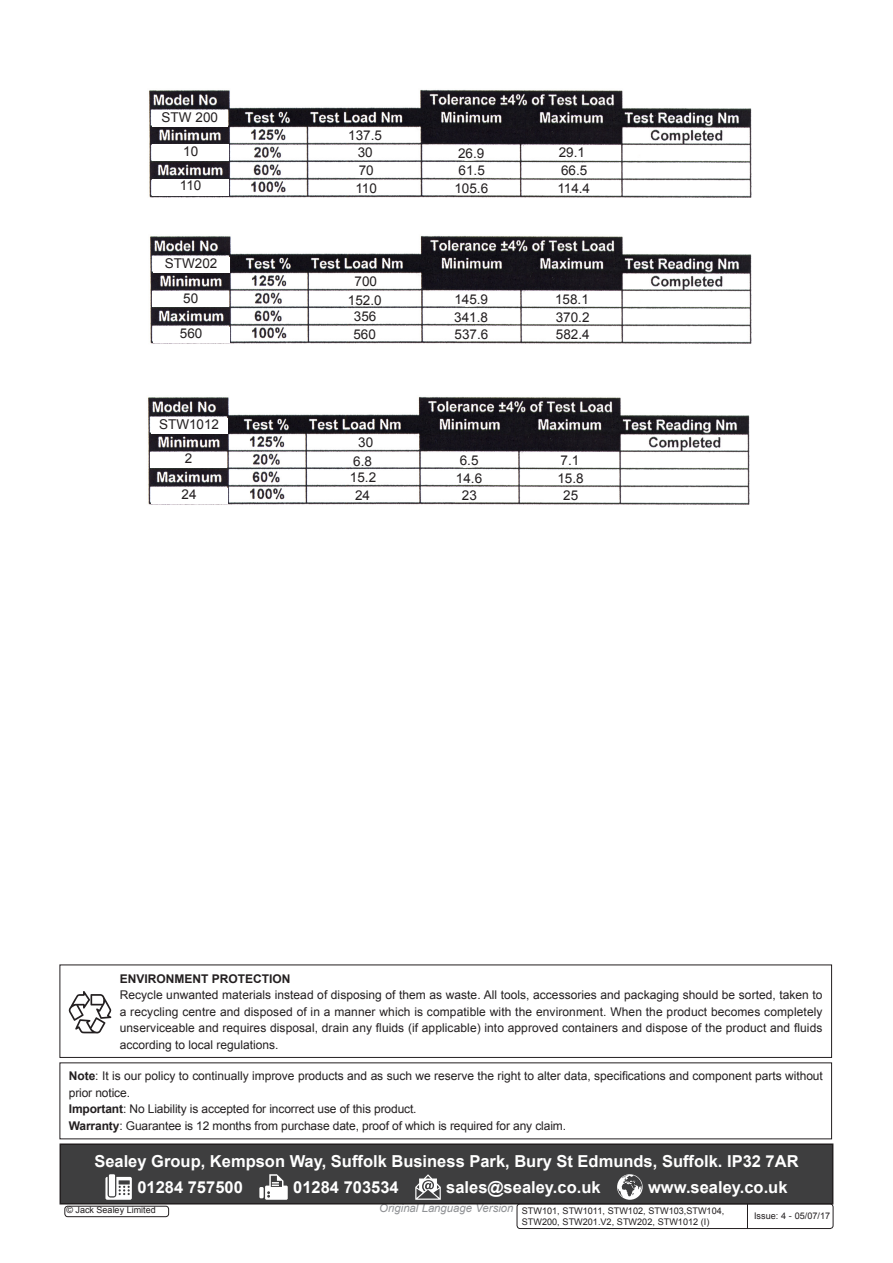
<style>
.page{position:relative;width:893px;height:1263px;background:#fff}
.page>*{position:absolute;margin:0;border:0;box-sizing:border-box;transform-origin:0 0}
.Footer_Contact_Infor{font:700 16.5px "Arial";color:#fff}
.t1{font:13.5px "Arial";color:#231f20}
.Enviroment_Protectio{font:12px/16.5px "Arial";color:#231f20;text-align:justify}
.Important_Notificati{font:12px/16.5px "Arial";letter-spacing:-.01em;color:#231f20}
.Enviroment_Protectio-2{font:700 12px "Arial";color:#231f20}
.t2{font:italic 11.4px "Arial";color:#8f9194}
.t3{font:9.15px/10.9px "Arial";color:#231f20}
.t4{font:9px "Arial";color:#231f20}
.s1{font-weight:700}
</style>
<div class="page">
<img style="left:149px;top:89px;width:602px;height:108px">
<img style="left:150px;top:236px;width:602px;height:108px">
<div style="left:152px;top:111px;width:75px;height:16px;background:#fff"></div>
<div style="left:153px;top:145px;width:76px;height:16px;background:#fff"></div>
<div style="left:153px;top:179px;width:76px;height:17px;background:#fff"></div>
<div style="left:153px;top:291px;width:76px;height:16px;background:#fff"></div>
<div style="left:153px;top:327px;width:76px;height:16px;background:#fff"></div>
<div style="left:153px;top:257px;width:76px;height:16px;background:#fff"></div>
<img style="left:148px;top:397px;width:602px;height:108px">
<div style="left:150px;top:452px;width:77px;height:16px;background:#fff"></div>
<div style="left:151px;top:488px;width:76px;height:16px;background:#fff"></div>
<div style="left:151px;top:418px;width:76px;height:15px;background:#fff"></div>
<div style="left:517px;top:1203px;width:316px;height:26px;border:1px solid #231f20;border-radius:3px"></div>
<svg style="left:747px;top:1204px;width:1px;height:24px"></svg>
<div style="left:65px;top:1206px;width:104px;height:11px;border:1px solid #231f20;border-radius:3px"></div>
<div style="left:60px;top:1144px;width:773px;height:60px;background:#3e3e3f"></div>
<svg style="left:105px;top:1177px;width:27px;height:23px"></svg>
<div style="left:109px;top:1174px;width:6px;height:22px;background:#fff"></div>
<div style="left:259px;top:1187px;width:5px;height:11px;background:#fff"></div>
<svg style="left:265px;top:1174px;width:23px;height:26px"></svg>
<svg style="left:415px;top:1174px;width:26px;height:26px"></svg>
<svg style="left:617px;top:1174px;width:26px;height:26px"></svg>
<div style="left:60px;top:1143px;width:773px;height:61px;border:2px solid #231f20"></div>
<div style="left:60px;top:964px;width:772px;height:94px;border:1px solid #231f20"></div>
<svg style="left:69px;top:991px;width:42px;height:42px"></svg>
<p class="t1" style="left:162px;top:108px;width:58px">STW 200</p>
<p class="t1" style="left:183px;top:142px;width:17px">10</p>
<p class="t1" style="left:180px;top:177px;width:23px">110</p>
<p class="t1" style="left:165px;top:254px;width:54px">STW202</p>
<p class="t1" style="left:183px;top:289px;width:17px">50</p>
<p class="t1" style="left:180px;top:325px;width:24px">560</p>
<p class="t1" style="left:159px;top:415px;width:62px">STW1012</p>
<p class="t1" style="left:185px;top:450px;width:9px">2</p>
<p class="t1" style="left:182px;top:485px;width:17px">24</p>
<p class="t1" style="left:348px;top:127px;width:35px">137.5</p>
<p class="t1" style="left:358px;top:144px;width:17px">30</p>
<p class="t1" style="left:359px;top:161px;width:17px">70</p>
<p class="t1" style="left:355px;top:180px;width:23px">110</p>
<p class="t1" style="left:355px;top:273px;width:24px">700</p>
<p class="t1" style="left:348px;top:291px;width:35px">152.0</p>
<p class="t1" style="left:354px;top:308px;width:24px">356</p>
<p class="t1" style="left:353px;top:326px;width:24px">560</p>
<p class="t1" style="left:358px;top:433px;width:17px">30</p>
<p class="t1" style="left:353px;top:452px;width:20px">6.8</p>
<p class="t1" style="left:350px;top:469px;width:28px">15.2</p>
<p class="t1" style="left:355px;top:487px;width:17px">24</p>
<p class="t1" style="left:458px;top:144px;width:28px">26.9</p>
<p class="t1" style="left:459px;top:161px;width:28px">61.5</p>
<p class="t1" style="left:454px;top:180px;width:35px">105.6</p>
<p class="t1" style="left:454px;top:291px;width:35px">145.9</p>
<p class="t1" style="left:454px;top:308px;width:35px">341.8</p>
<p class="t1" style="left:455px;top:326px;width:35px">537.6</p>
<p class="t1" style="left:460px;top:452px;width:20px">6.5</p>
<p class="t1" style="left:456px;top:469px;width:28px">14.6</p>
<p class="t1" style="left:462px;top:486px;width:17px">23</p>
<p class="t1" style="left:559px;top:144px;width:28px">29. 1</p>
<p class="t1" style="left:561px;top:162px;width:28px">66.5</p>
<p class="t1" style="left:557px;top:179px;width:34px">114.4</p>
<p class="t1" style="left:555px;top:291px;width:35px">158. 1</p>
<p class="t1" style="left:556px;top:308px;width:35px">370.2</p>
<p class="t1" style="left:556px;top:326px;width:35px">582.4</p>
<p class="t1" style="left:560px;top:451px;width:20px">7.1</p>
<p class="t1" style="left:557px;top:469px;width:28px">15.8</p>
<p class="t1" style="left:563px;top:487px;width:17px">25</p>
<p class="Enviroment_Protectio-2" style="left:120px;top:970px;width:172px">ENVIRONMENT PROTECTION</p>
<p class="Enviroment_Protectio" style="left:120px;top:987px;width:704px">Recycle unwanted materials instead of disposing of them as waste. All tools, accessories and packaging should be sorted, taken to a recycling centre and disposed of in a manner which is compatible with the environment. When the product becomes completely unserviceable and requires disposal, drain any fluids (if applicable) into approved containers and dispose of the product and fluids according to local regulations.</p>
<p class="Important_Notificati" style="left:69px;top:1068px;width:756px"><span class="s1">Note</span>: It is our policy to continually improve products and as such we reserve the right to alter data, specifications and component parts without prior notice.</p>
<p class="Important_Notificati" style="left:69px;top:1101px;width:347px"><span class="s1">Important</span>: No Liability is accepted for incorrect use of this product.</p>
<p class="Important_Notificati" style="left:69px;top:1118px;width:497px"><span class="s1">Warranty</span>: Guarantee is 12 months from purchase date, proof of which is required for any claim.</p>
<p class="Footer_Contact_Infor" style="left:94px;top:1150px;width:706px">Sealey Group, Kempson Way, Suffolk Business Park, Bury St Edmunds, Suffolk. IP32 7AR</p>
<p class="Footer_Contact_Infor" style="left:137px;top:1177px;width:107px">01284 757500</p>
<p class="Footer_Contact_Infor" style="left:293px;top:1177px;width:107px">01284 703534</p>
<p class="Footer_Contact_Infor" style="left:446px;top:1177px;width:156px">sales@sealey.co.uk</p>
<p class="Footer_Contact_Infor" style="left:648px;top:1177px;width:141px">www.sealey.co.uk</p>
<p class="t4" style="left:67px;top:1204px;width:91px">© Jack Sealey Limited</p>
<p class="t2" style="left:379px;top:1201px;width:136px">Original Language Version</p>
<p class="t3" style="left:522px;top:1205px;width:204px">STW101, STW1011, STW102, STW103,STW104,<br>STW200, STW201.V2, STW202, STW1012 (I)</p>
<p class="t3" style="left:754px;top:1210px;width:78px">Issue: 4 - 05/07/17</p>
</div>
